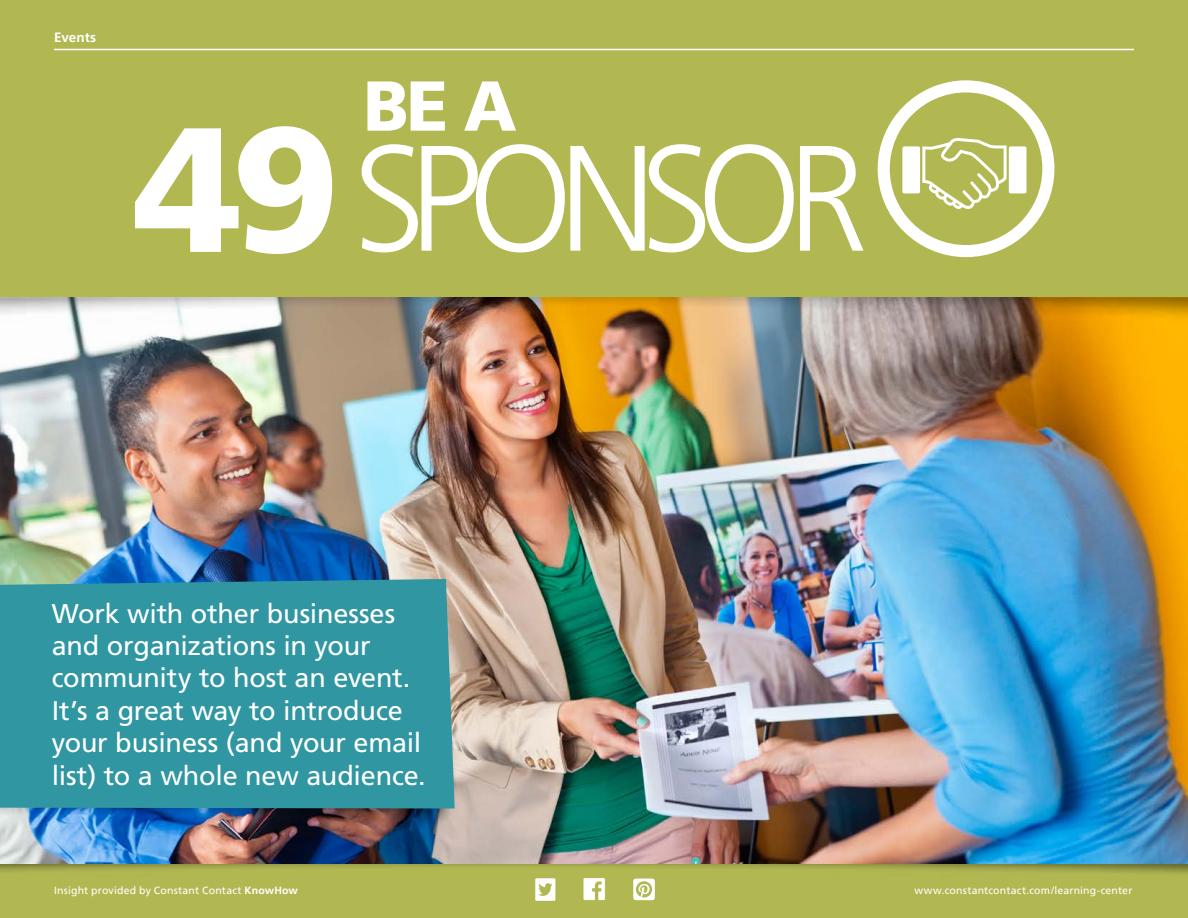
<style>
.page{position:relative;width:1188px;height:918px;background:#fff}
.page>*{position:absolute;margin:0;border:0;box-sizing:border-box;transform-origin:0 0}
.t1{font:900 177px "Frutiger";color:#fff}
.t2{font:300 150px "Frutiger";color:#fff}
.t3{font:900 70.5px "Frutiger";color:#fff}
.t4{font:27px/32.4px "Frutiger";letter-spacing:-.01em;color:#fff}
.t5{font:700 13.5px "Frutiger";color:#fff}
.t6{font:10.5px "Frutiger";letter-spacing:.015em;color:#fff}
.s1{font-weight:700}
</style>
<div class="page">
<img style="left:0;top:327px;width:1188px;height:537px">
<img style="left:0;top:297px;width:1188px;height:30px">
<div style="left:0;top:0;width:1188px;height:297px;background:#b1b852"></div>
<img style="left:0;top:808px;width:453px;height:22px">
<div style="left:0;top:579px;width:455px;height:229px;background:#3096a1"></div>
<hr style="left:54px;top:49px;width:1080px;height:1px;background:#fff">
<svg style="left:878px;top:80px;width:176px;height:177px"></svg>
<div style="left:0;top:864px;width:1188px;height:54px;background:#b1b852"></div>
<svg style="left:633px;top:879px;width:22px;height:21px"></svg>
<img style="left:535px;top:878px;width:21px;height:23px">
<img style="left:583px;top:878px;width:22px;height:23px">
<p class="t5" style="left:54px;top:29px;width:44px">Events</p>
<h1 class="t1" style="left:134px;top:83px;width:207px">49</h1>
<h3 class="t3" style="left:363px;top:63px;width:154px">Be A</h3>
<h2 class="t2" style="left:353px;top:114px;width:499px">SPONS OR</h2>
<p class="t4" style="left:52px;top:597px;width:376px">Work with other businesses and organizations in your community to host an event.<br>It’s a great way to introduce your business (and your email list) to a whole new audience.</p>
<p class="t6" style="left:54px;top:885px;width:245px">Insight provided by Constant Contact <span class="s1">KnowHow</span></p>
<p class="t6" style="left:915px;top:885px;width:219px">www.constantcontact.com/learning-center</p>
</div>
